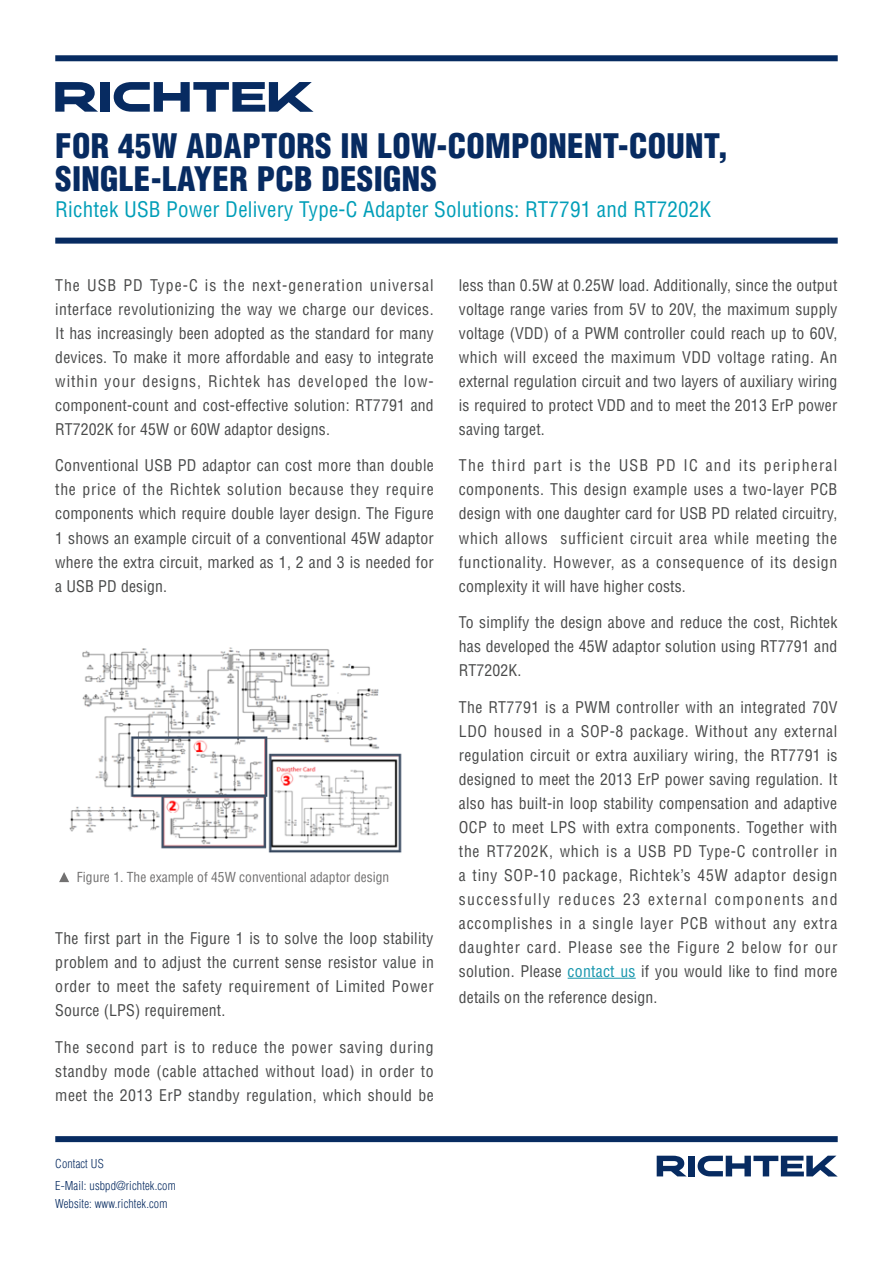
<style>
.page{position:relative;width:893px;height:1263px;background:#fff}
.page>*{position:absolute;margin:0;border:0;box-sizing:border-box;transform-origin:0 0}
.t1{font:900 condensed 33px/33px "Helvetica LT Std";letter-spacing:.01em;color:#072b61}
.t2{font:condensed 21px "Helvetica LT Std";letter-spacing:.01em;color:#009eb8}
.t3{font:condensed 15.75px/24px "Helvetica LT Std";letter-spacing:.01em;color:#484949;text-align:justify}
.t4{font:condensed 13.5px "Helvetica LT Std";color:#727171}
.t5{font:300 condensed 12px/22.2px "Helvetica LT Std";letter-spacing:.01em;color:#072b61}
.s1{color:#1796ad}
</style>
<div class="page">
<div style="left:55px;top:1136px;width:783px;height:6px;background:#072b61"></div>
<div style="left:55px;top:55px;width:783px;height:6px;background:#072b61"></div>
<div style="left:689px;top:1156px;width:6px;height:20px;background:#072b61"></div>
<svg style="left:657px;top:1156px;width:29px;height:20px"></svg>
<svg style="left:698px;top:1156px;width:139px;height:20px"></svg>
<div style="left:101px;top:82px;width:9px;height:30px;background:#072b61"></div>
<svg style="left:55px;top:82px;width:43px;height:30px"></svg>
<svg style="left:114px;top:82px;width:200px;height:30px"></svg>
<img style="left:69px;top:647px;width:333px;height:206px">
<hr style="left:568px;top:978px;width:68px;height:1px;background:#1796ad">
<svg style="left:59px;top:872px;width:10px;height:10px"></svg>
<div style="left:55px;top:238px;width:783px;height:6px;background:#072b61"></div>
<h1 class="t1" style="left:55px;top:129px;width:675px">FOR 45W ADAPTORS IN LOW-COMPONENT-COUNT,<br>SINGLE-LAYER PCB DESIGNS</h1>
<h2 class="t2" style="left:55px;top:196px;width:657px">Richtek USB Power Delivery Type-C Adapter Solutions: RT7791 and RT7202K</h2>
<p class="t3" style="left:55px;top:273px;width:380px">The USB PD Type-C is the next-generation universal interface revolutionizing the way we charge our devices.<br>It has increasingly been adopted as the standard for many devices. To make it more affordable and easy to integrate within your designs, Richtek has developed the low&shy;component-count and cost-effective solution: RT7791 and RT7202K for 45W or 60W adaptor designs.</p>
<p class="t3" style="left:55px;top:454px;width:380px">Conventional USB PD adaptor can cost more than double the price of the Richtek solution because they require components which require double layer design. The Figure 1 shows an example circuit of a conventional 45W adaptor where the extra circuit, marked as 1, 2 and 3 is needed for a USB PD design.</p>
<p class="t4" style="left:77px;top:869px;width:314px">Figure 1. The example of 45W conventional adaptor design</p>
<p class="t3" style="left:55px;top:926px;width:380px">The first part in the Figure 1 is to solve the loop stability problem and to adjust the current sense resistor value in order to meet the safety requirement of Limited Power Source (LPS) requirement.</p>
<p class="t3" style="left:55px;top:1035px;width:380px">The second part is to reduce the power saving during standby mode (cable attached without load) in order to meet the 2013 ErP standby regulation, which should be</p>
<p class="t5" style="left:55px;top:1152px;width:122px">Contact US<br>E-Mail: usbpd@richtek.com</p>
<p class="t5" style="left:55px;top:1192px;width:114px">Website: www.richtek.com</p>
<p class="t3" style="left:459px;top:273px;width:380px">less than 0.5W at 0.25W load. Additionally, since the output voltage range varies from 5V to 20V, the maximum supply voltage (VDD) of a PWM controller could reach up to 60V, which will exceed the maximum VDD voltage rating. An external regulation circuit and two layers of auxiliary wiring is required to protect VDD and to meet the 2013 ErP power saving target.</p>
<p class="t3" style="left:459px;top:454px;width:380px">The third part is the USB PD IC and its peripheral components. This design example uses a two-layer PCB design with one daughter card for USB PD related circuitry, which allows sufficient circuit area while meeting the functionality. However, as a consequence of its design complexity it will have higher costs.</p>
<p class="t3" style="left:459px;top:610px;width:380px">To simplify the design above and reduce the cost, Richtek has developed the 45W adaptor solution using RT7791 and RT7202K.</p>
<p class="t3" style="left:459px;top:695px;width:380px">The RT7791 is a PWM controller with an integrated 70V LDO housed in a SOP-8 package. Without any external regulation circuit or extra auxiliary wiring, the RT7791 is designed to meet the 2013 ErP power saving regulation. It also has built-in loop stability compensation and adaptive OCP to meet LPS with extra components. Together with the RT7202K, which is a USB PD Type-C controller in a tiny SOP-10 package, Richtek’s 45W adaptor design successfully reduces 23 external components and accomplishes in a single layer PCB without any extra daughter card. Please see the Figure 2 below for our solution. Please <span class="s1">contact us</span> if you would like to find more</p>
<p class="t3" style="left:459px;top:985px;width:200px">details on the reference design.</p>
</div>
